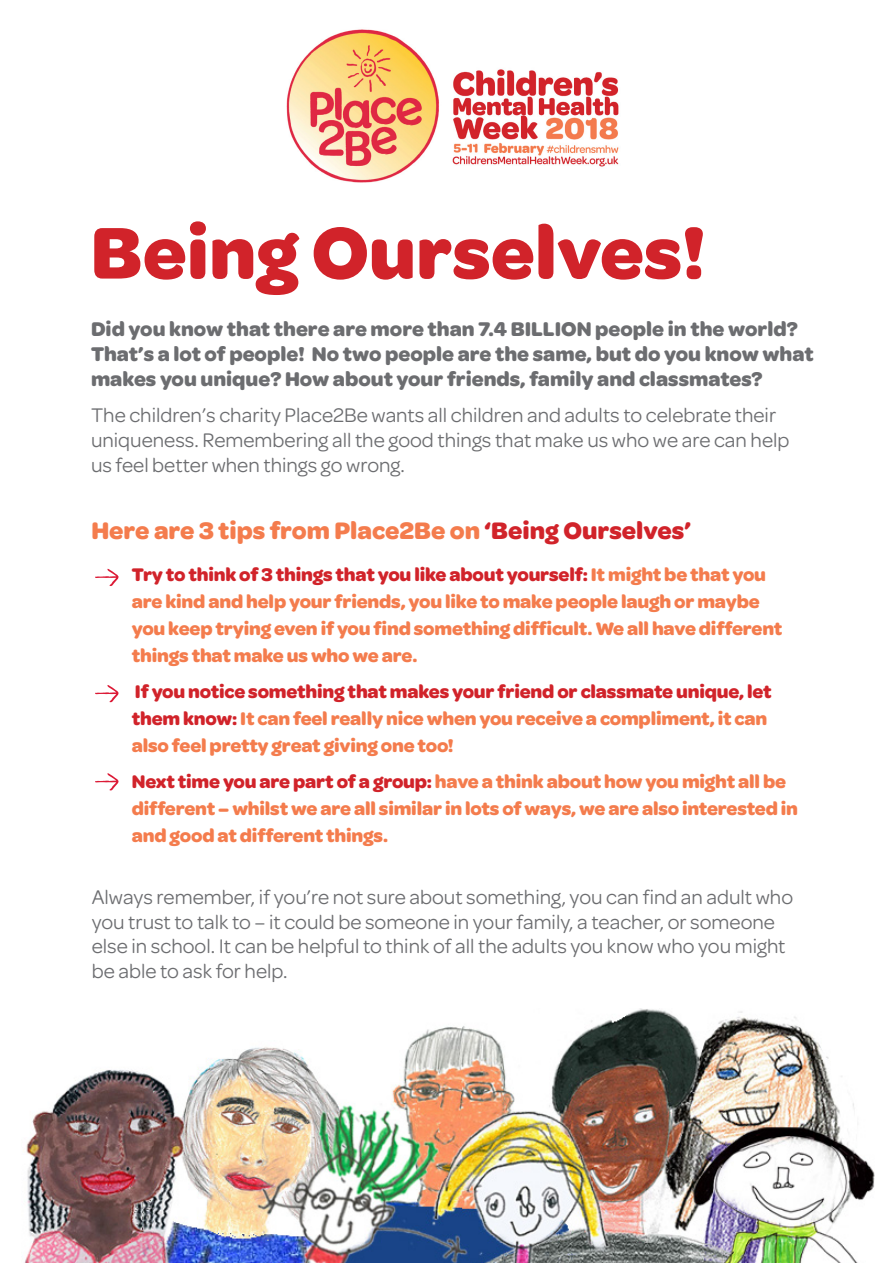
<style>
.page{position:relative;width:893px;height:1263px;background:#fff}
.page>*{position:absolute;margin:0;border:0;box-sizing:border-box;transform-origin:0 0}
.t1{font:700 78px "Omnes";color:#d1232a}
.t2{font:700 25.5px "Omnes";color:#f47c4d}
.t3{font:700 21.15px/24.8px "Omnes";color:#6c6d70}
.t4{font:21px/24.8px "Omnes";color:#6c6d70}
.t5{font:700 19.5px/27px "Omnes";letter-spacing:-.01em;color:#f47c4d}
.s1{color:#d1232a}
</style>
<div class="page">
<svg style="left:95px;top:569px;width:24px;height:17px"></svg>
<svg style="left:95px;top:685px;width:24px;height:18px"></svg>
<svg style="left:95px;top:773px;width:24px;height:18px"></svg>
<img style="left:286px;top:29px;width:333px;height:153px">
<img style="left:24px;top:1008px;width:851px;height:255px">
<p class="t1" style="left:91px;top:195px;width:616px">Being Ourselves!</p>
<p class="t3" style="left:91px;top:316px;width:724px">Did you know that there are more than 7.4 BILLION people in the world?<br>That’s a lot of people! No two people are the same, but do you know what makes you unique? How about your friends, family and classmates?</p>
<p class="t4" style="left:91px;top:402px;width:700px">The children’s charity Place2Be wants all children and adults to celebrate their uniqueness. Remembering all the good things that make us who we are can help us feel better when things go wrong.</p>
<p class="t2" style="left:91px;top:512px;width:601px">Here are 3 tips from Place2Be on <span class="s1">‘Being Ourselves’</span></p>
<p class="t5" style="left:132px;top:560px;width:652px"><span class="s1">Try to think of 3 things that you like about yourself:</span> It might be that you are kind and help your friends, you like to make people laugh or maybe you keep trying even if you find something difficult. We all have different things that make us who we are.</p>
<p class="t5" style="left:132px;top:677px;width:641px"><span class="s1">If you notice something that makes your friend or classmate unique, let them know:</span> It can feel really nice when you receive a compliment, it can also feel pretty great giving one too!</p>
<p class="t5" style="left:132px;top:767px;width:668px"><span class="s1">Next time you are part of a group:</span> have a think about how you might all be different – whilst we are all similar in lots of ways, we are also interested in and good at different things.</p>
<p class="t4" style="left:92px;top:883px;width:703px">Always remember, if you’re not sure about something, you can find an adult who you trust to talk to – it could be someone in your family, a teacher, or someone else in school. It can be helpful to think of all the adults you know who you might be able to ask for help.</p>
</div>
